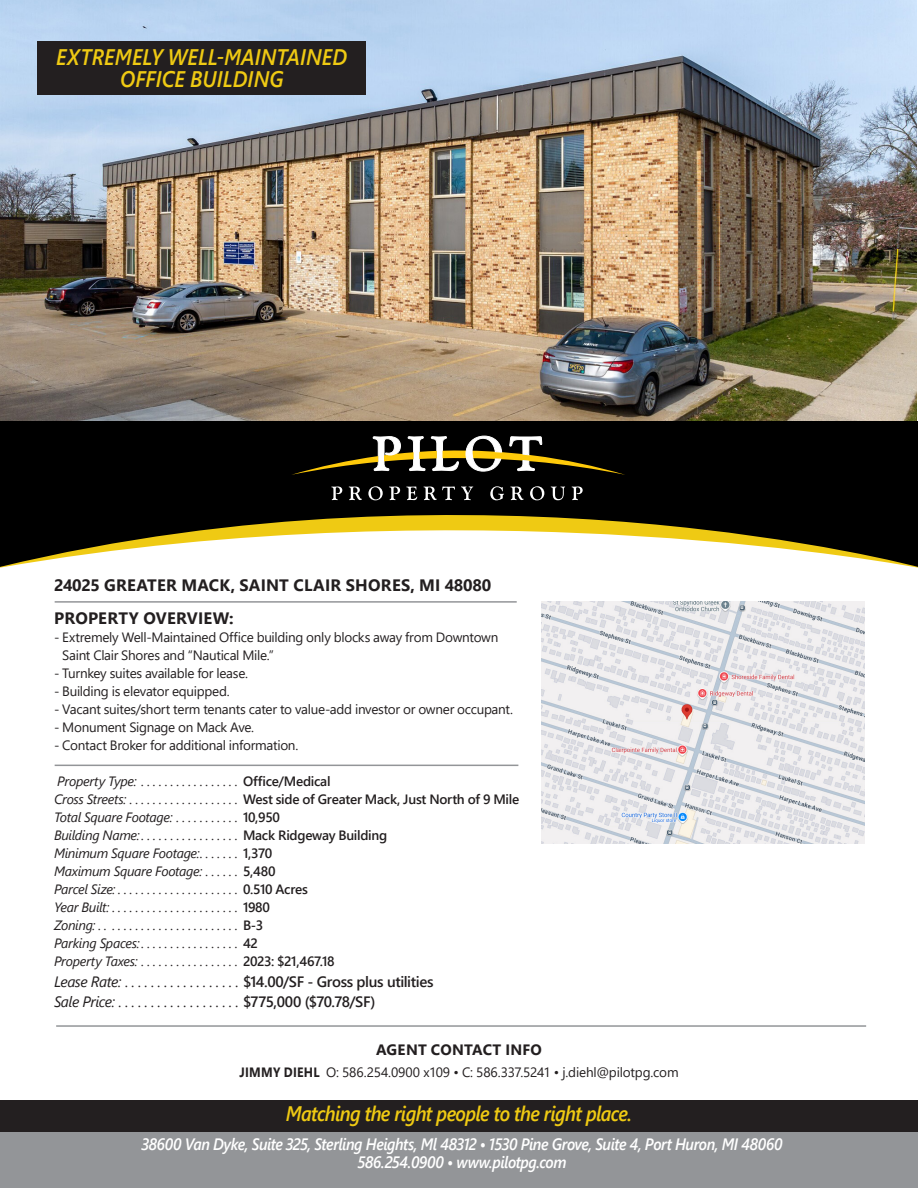
<style>
.page{position:relative;width:918px;height:1188px;background:#fff}
.page>*{position:absolute;margin:0;border:0;box-sizing:border-box;transform-origin:0 0}
.Page_Head{font:italic 600 22.5px/22.5px "Segoe UI";letter-spacing:.005em;color:#efca13;text-align:center;scale:.9 1}
.t1{font:italic 600 21px "Segoe UI";letter-spacing:-.035em;color:#efca13;scale:.9 1}
.t2{font:italic 600 16.5px/18px "Segoe UI";letter-spacing:-.03em;color:#fff;text-align:center;scale:.9 1}
.Address_Overview_heading{font:700 16.5px "Segoe UI";letter-spacing:.01em;color:#231f20}
.List1{font:italic 15px "Segoe UI";letter-spacing:-.03em;color:#231f20}
.Address_Overview_heading-2{font:700 15px "Segoe UI";letter-spacing:.015em;color:#231f20}
.List1-2{font:italic 13.5px "Segoe UI";letter-spacing:-.025em;color:#231f20}
.Overview_Copy{font:13.5px/18px "Segoe UI";letter-spacing:-.02em;color:#231f20}
.List1-3{font:600 13.5px "Segoe UI";letter-spacing:-.02em;color:#231f20}
.Address_Overview_heading-3{font:13.5px "Segoe UI";letter-spacing:-.015em;color:#231f20}
.s1{font-weight:600;font-style:normal}
.s2{font-weight:400;font-style:italic}
.s3{font-weight:700}
</style>
<div class="page">
<div style="left:0;top:1100px;width:918px;height:35px;background:#231f20"></div>
<div style="left:0;top:1132px;width:918px;height:56px;background:#939598"></div>
<hr style="left:56px;top:1025px;width:810px;height:2px;background:#939598">
<img style="left:0;top:0;width:916px;height:421px">
<hr style="left:55px;top:601px;width:462px;height:2px;background:#939598">
<hr style="left:55px;top:765px;width:463px;height:1px;background:#939598">
<svg style="left:0;top:421px;width:918px;height:146px;fill:#000"></svg>
<div style="left:276px;top:424px;width:366px;height:83px;background:#000"></div>
<svg style="left:331px;top:486px;width:252px;height:14px"></svg>
<svg style="left:292px;top:436px;width:333px;height:39px"></svg>
<img style="left:541px;top:602px;width:324px;height:242px">
<div style="left:38px;top:41px;width:328px;height:54px;background:#231f20"></div>
<p class="Page_Head" style="left:56px;top:42px;width:325px">EXTREMELY WELL-MAINTAINED<br>OFFICE BUILDING</p>
<p class="Address_Overview_heading" style="left:54px;top:570px;width:439px">24025 GREATER MACK, SAINT CLAIR SHORES, MI 48080</p>
<p class="Address_Overview_heading" style="left:54px;top:603px;width:181px">PROPERTY OVERVIEW:</p>
<p class="Overview_Copy" style="left:62px;top:627px;width:438px;text-indent:-8px">- Extremely Well-Maintained Office building only blocks away from Downtown<br>Saint Clair Shores and “Nautical Mile.”</p>
<p class="Overview_Copy" style="left:54px;top:663px;width:196px">- Turnkey suites available for lease.</p>
<p class="Overview_Copy" style="left:54px;top:681px;width:177px">- Building is elevator equipped.</p>
<p class="Overview_Copy" style="left:54px;top:699px;width:460px">- Vacant suites/short term tenants cater to value-add investor or owner occupant.</p>
<p class="Overview_Copy" style="left:54px;top:717px;width:202px">- Monument Signage on Mack Ave.</p>
<p class="Overview_Copy" style="left:54px;top:735px;width:246px">- Contact Broker for additional information.</p>
<p class="List1-2" style="left:57px;top:769px;width:275px">Property Type: . . . . . . . . . . . . . . . . . <span class="s1">Office/Medical</span></p>
<p class="List1-3" style="left:54px;top:787px;width:467px"><span class="s2">Cross Streets: . . . . . . . . . . . . . . . . . . .</span> West side of Greater Mack, Just North of 9 Mile</p>
<p class="List1-2" style="left:54px;top:805px;width:227px">Total Square Footage: . . . . . . . . . . . <span class="s1">10,950</span></p>
<p class="List1-2" style="left:54px;top:823px;width:335px">Building Name:. . . . . . . . . . . . . . . . . <span class="s1">Mack Ridgeway Building</span></p>
<p class="List1-2" style="left:54px;top:841px;width:220px">Minimum Square Footage:. . . . . . . <span class="s1">1,370</span></p>
<p class="List1-2" style="left:54px;top:859px;width:223px">Maximum Square Footage: . . . . . . <span class="s1">5,480</span></p>
<p class="List1-2" style="left:54px;top:877px;width:256px">Parcel Size:..................... <span class="s1">0.510 Acres</span></p>
<p class="List1-2" style="left:54px;top:895px;width:218px">Year Built: . . . . . . . . . . . . . . . . . . . . . . <span class="s1">1980</span></p>
<p class="List1-2" style="left:54px;top:913px;width:211px">Zoning: . . . . . . . . . . . . . . . . . . . . . . . . <span class="s1">B-3</span></p>
<p class="List1-2" style="left:54px;top:931px;width:206px">Parking Spaces:................. <span class="s1">42</span></p>
<p class="List1-2" style="left:54px;top:949px;width:282px">Property Taxes: . . . . . . . . . . . . . . . . . <span class="s1">2023: $21,467.18</span></p>
<p class="List1" style="left:54px;top:968px;width:381px">Lease Rate: . . . . . . . . . . . . . . . . . . <span class="s1">$14.00/SF - Gross plus utilities</span></p>
<p class="List1" style="left:54px;top:987px;width:323px">Sale Price: . . . . . . . . . . . . . . . . . . . <span class="s1">$775,000 ($70.78/SF)</span></p>
<p class="Address_Overview_heading-2" style="left:376px;top:1036px;width:167px">AGENT CONTACT INFO</p>
<p class="Address_Overview_heading-3" style="left:240px;top:1060px;width:441px"><span class="s3">JIMMY DIEHL</span> O: 586.254.0900 x109 • C: 586.337.5241 • j.diehl@pilotpg.com</p>
<h2 class="t1" style="left:286px;top:1094px;width:386px">Matching the right people to the right place.</h2>
<p class="t2" style="left:142px;top:1133px;width:713px">38600 Van Dyke, Suite 325, Sterling Heights, Ml 48312 • 1530 Pine Grove, Suite 4, Port Huron, MI 48060<br>586.254.0900 • www.pilotpg.com</p>
</div>
